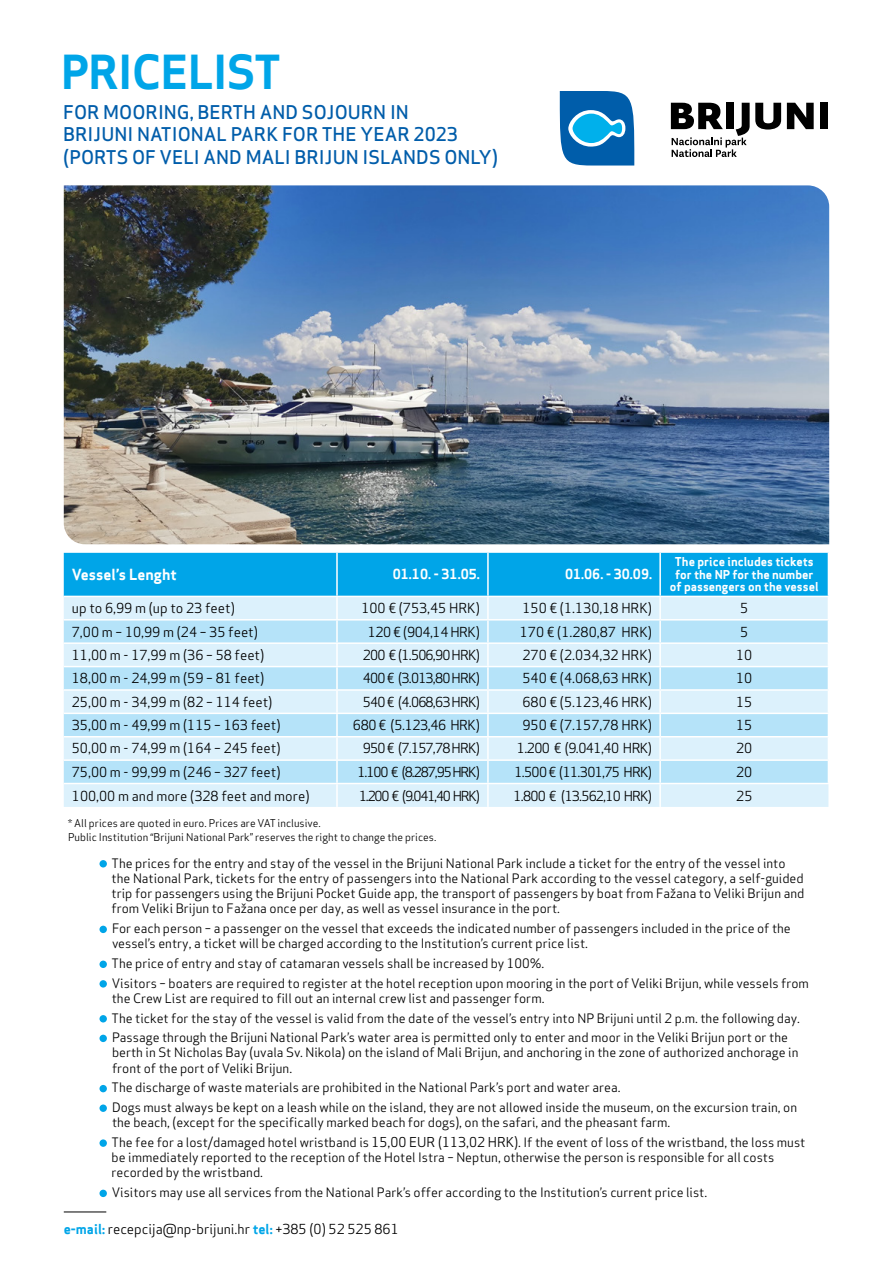
<style>
.page{position:relative;width:893px;height:1263px;background:#fff}
.page>*{position:absolute;margin:0;border:0;box-sizing:border-box;transform-origin:0 0}
.t1{font:700 45.9px "Apex Sans";color:#00a5e8}
.t2{font:500 18.45px/22.2px "Apex Sans";color:#005daa}
.t3{font:700 15px "Apex Sans";color:#fff}
.t4{font:13.5px "Apex Sans";color:#000}
.t5{font:13.5px "Apex Sans";letter-spacing:-.06em;color:#000}
.t6{font:13.5px "Apex Sans";letter-spacing:-.03em;color:#000}
.t7{font:700 13.5px "Apex Sans";color:#fff}
.t8{font:13.5px "Apex Sans";letter-spacing:-.05em;color:#000}
.t9{font:13.5px "Apex Sans";letter-spacing:-.04em;color:#000}
.t10{font:13.5px "Apex Sans";letter-spacing:-.08em;color:#000}
.t11{font:13.5px "Apex Sans";letter-spacing:-.09em;color:#000}
.t12{font:12.75px/15.3px "Apex Sans";color:#000}
.t13{font:700 12px/12.8px "Apex Sans";color:#fff;text-align:center}
.t14{font:10.5px/13.5px "Apex Sans";color:#000}
.s1{font-size:13.35px}
.s2{font-weight:700;color:#00a5e8}
</style>
<div class="page">
<div style="left:64px;top:784px;width:764px;height:23px;background:#dcf1fc"></div>
<svg style="left:64px;top:553px;width:765px;height:230px;background:#a6def7"></svg>
<hr style="left:336px;top:784px;width:2px;height:23px;background:#fff">
<hr style="left:487px;top:784px;width:2px;height:23px;background:#fff">
<hr style="left:659px;top:784px;width:2px;height:23px;background:#fff">
<svg style="left:559px;top:91px;width:269px;height:75px"></svg>
<hr style="left:64px;top:1211px;width:42px;height:1px;background:#000">
<img style="left:64px;top:185px;width:765px;height:359px">
<div style="left:99px;top:860px;width:8px;height:7px;background:#00a5e8;border-radius:50%"></div>
<div style="left:99px;top:926px;width:8px;height:7px;background:#00a5e8;border-radius:50%"></div>
<svg style="left:99px;top:960px;width:8px;height:8px"></svg>
<div style="left:99px;top:980px;width:8px;height:7px;background:#00a5e8;border-radius:50%"></div>
<div style="left:99px;top:1015px;width:8px;height:7px;background:#00a5e8;border-radius:50%"></div>
<div style="left:99px;top:1035px;width:8px;height:7px;background:#00a5e8;border-radius:50%"></div>
<div style="left:99px;top:1085px;width:8px;height:7px;background:#00a5e8;border-radius:50%"></div>
<div style="left:99px;top:1104px;width:8px;height:8px;background:#00a5e8;border-radius:50%"></div>
<div style="left:99px;top:1139px;width:8px;height:8px;background:#00a5e8;border-radius:50%"></div>
<div style="left:99px;top:1190px;width:8px;height:7px;background:#00a5e8;border-radius:50%"></div>
<h1 class="t1" style="left:61px;top:42px;width:221px">PRICELIST</h1>
<h2 class="t2" style="left:63px;top:99px;width:437px">FOR MOORING, BERTH AND SOJOURN IN<br>BRIJUNI NATIONAL PARK FOR THE YEAR 2023 (PORTS OF VELI AND MALI BRIJUN ISLANDS ONLY)</h2>
<p class="t3" style="left:72px;top:565px;width:107px">Vessel’s Lenght</p>
<p class="t7" style="left:393px;top:566px;width:89px">01.10. - 31.05.</p>
<p class="t7" style="left:565px;top:566px;width:89px">01.06. - 30.09.</p>
<p class="t13" style="left:670px;top:555px;width:150px">The price includes tickets for the NP for the number of passengers on the vessel</p>
<p class="t4" style="left:72px;top:597px;width:164px">up to 6,99 m (up to 23 feet)</p>
<p class="t4" style="left:361px;top:597px;width:120px">100 € (753,45 HRK)</p>
<p class="t4" style="left:522px;top:597px;width:131px">150 € (1.130,18 HRK)</p>
<p class="t4" style="left:740px;top:597px;width:10px">5</p>
<p class="t4" style="left:72px;top:620px;width:188px">7,00 m – 10,99 m (24 – 35 feet)</p>
<p class="t6" style="left:368px;top:620px;width:113px">120 € (904,14 HRK)</p>
<p class="t4" style="left:520px;top:620px;width:134px">170 € (1.280,87 HRK)</p>
<p class="t4" style="left:740px;top:620px;width:10px">5</p>
<p class="t4" style="left:72px;top:644px;width:194px">11,00 m - 17,99 m (36 – 58 feet)</p>
<p class="t5" style="left:363px;top:644px;width:118px">200 € (1.506,90 HRK)</p>
<p class="t4" style="left:522px;top:644px;width:131px">270 € (2.034,32 HRK)</p>
<p class="t4" style="left:736px;top:644px;width:18px">10</p>
<p class="t4" style="left:72px;top:667px;width:194px">18,00 m - 24,99 m (59 – 81 feet)</p>
<p class="t5" style="left:363px;top:667px;width:118px">400 € (3.013,80 HRK)</p>
<p class="t4" style="left:522px;top:667px;width:131px">540 € (4.068,63 HRK)</p>
<p class="t4" style="left:736px;top:667px;width:18px">10</p>
<p class="t4" style="left:72px;top:691px;width:202px">25,00 m - 34,99 m (82 – 114 feet)</p>
<p class="t5" style="left:363px;top:691px;width:118px">540 € (4.068,63 HRK)</p>
<p class="t4" style="left:522px;top:691px;width:131px">680 € (5.123,46 HRK)</p>
<p class="t4" style="left:736px;top:691px;width:18px">15</p>
<p class="t4" style="left:72px;top:714px;width:210px">35,00 m - 49,99 m (115 – 163 feet)</p>
<p class="t6" style="left:353px;top:714px;width:128px">680 € (5.123,46 HRK)</p>
<p class="t4" style="left:522px;top:714px;width:131px">950 € (7.157,78 HRK)</p>
<p class="t4" style="left:736px;top:714px;width:18px">15</p>
<p class="t4" style="left:72px;top:737px;width:210px">50,00 m - 74,99 m (164 – 245 feet)</p>
<p class="t5" style="left:363px;top:737px;width:118px">950 € (7.157,78 HRK)</p>
<p class="t9" style="left:517px;top:737px;width:137px">1.200 € (9.041,40 HRK)</p>
<p class="t4" style="left:736px;top:737px;width:18px">20</p>
<p class="t4" style="left:72px;top:761px;width:210px">75,00 m - 99,99 m (246 – 327 feet)</p>
<p class="t10" style="left:358px;top:761px;width:124px">1.100 € (8.287,95 HRK)</p>
<p class="t8" style="left:514px;top:761px;width:139px">1.500 € (11.301,75 HRK)</p>
<p class="t4" style="left:736px;top:761px;width:18px">20</p>
<p class="t4" style="left:72px;top:785px;width:239px">100,00 m and more (328 feet and more)</p>
<p class="t11" style="left:359px;top:785px;width:122px">1.200 € (9.041,40 HRK)</p>
<p class="t5" style="left:514px;top:785px;width:140px">1.800 € (13.562,10 HRK)</p>
<p class="t4" style="left:736px;top:785px;width:18px">25</p>
<p class="t14" style="left:68px;top:816px;width:370px">* All prices are quoted in euro. Prices are VAT inclusive.<br>Public Institution “Brijuni National Park” reserves the right to change the prices.</p>
<p class="t12" style="left:112px;top:854px;width:694px">The prices for the entry and stay of the vessel in the Brijuni National Park include a ticket for the entry of the vessel into the National Park, tickets for the entry of passengers into the National Park according to the vessel category, a self-guided trip for passengers using the Brijuni Pocket Guide app, the transport of passengers by boat from Fažana to Veliki Brijun and from Veliki Brijun to Fažana once per day, as well as vessel insurance in the port.</p>
<p class="t12" style="left:112px;top:919px;width:680px">For each person – a passenger on the vessel that exceeds the indicated number of passengers included in the price of the vessel’s entry, a ticket will be charged according to the Institution’s current price list.</p>
<p class="t12" style="left:112px;top:952px;width:699px;line-height:19.6px">The price of entry and stay of catamaran vessels shall be increased by 100%.<br>Visitors – boaters are required to register at the hotel reception upon mooring in the port of Veliki Brijun, while vessels from</p>
<p class="t12" style="left:112px;top:987px;width:690px;line-height:19.6px">the Crew List are required to fill out an internal crew list and passenger form.<br>The ticket for the stay of the vessel is valid from the date of the vessel’s entry into NP Brijuni until 2 p.m. the following day.<br>Passage through the Brijuni National Park’s water area is permitted only to enter and moor in the Veliki Brijun port or the</p>
<p class="t12" style="left:112px;top:1044px;width:688px">berth in St Nicholas Bay (uvala Sv. Nikola) on the island of Mali Brijun, and anchoring in the zone of authorized anchorage in front of the port of Veliki Brijun.</p>
<p class="t12" style="left:112px;top:1076px;width:687px;line-height:19.6px">The discharge of waste materials are prohibited in the National Park’s port and water area.<br>Dogs must always be kept on a leash while on the island, they are not allowed inside the museum, on the excursion train, on</p>
<p class="t12" style="left:112px;top:1111px;width:695px;line-height:19.6px">the beach, (except for the specifically marked beach for dogs), on the safari, and the pheasant farm.<br>The fee for a lost/damaged hotel wristband is <span class="s1">15,00 EUR (113,02 HRK)</span>. If the event of loss of the wristband, the loss must</p>
<p class="t12" style="left:112px;top:1148px;width:664px">be immediately reported to the reception of the Hotel Istra – Neptun, otherwise the person is responsible for all costs recorded by the wristband.</p>
<p class="t12" style="left:112px;top:1183px;width:597px">Visitors may use all services from the National Park’s offer according to the Institution’s current price list.</p>
<p class="t4" style="left:64px;top:1217px;width:336px"><span class="s2">e-mail:</span> recepcija@np-brijuni.hr <span class="s2">tel:</span> +385 (0) 52 525 861</p>
</div>
